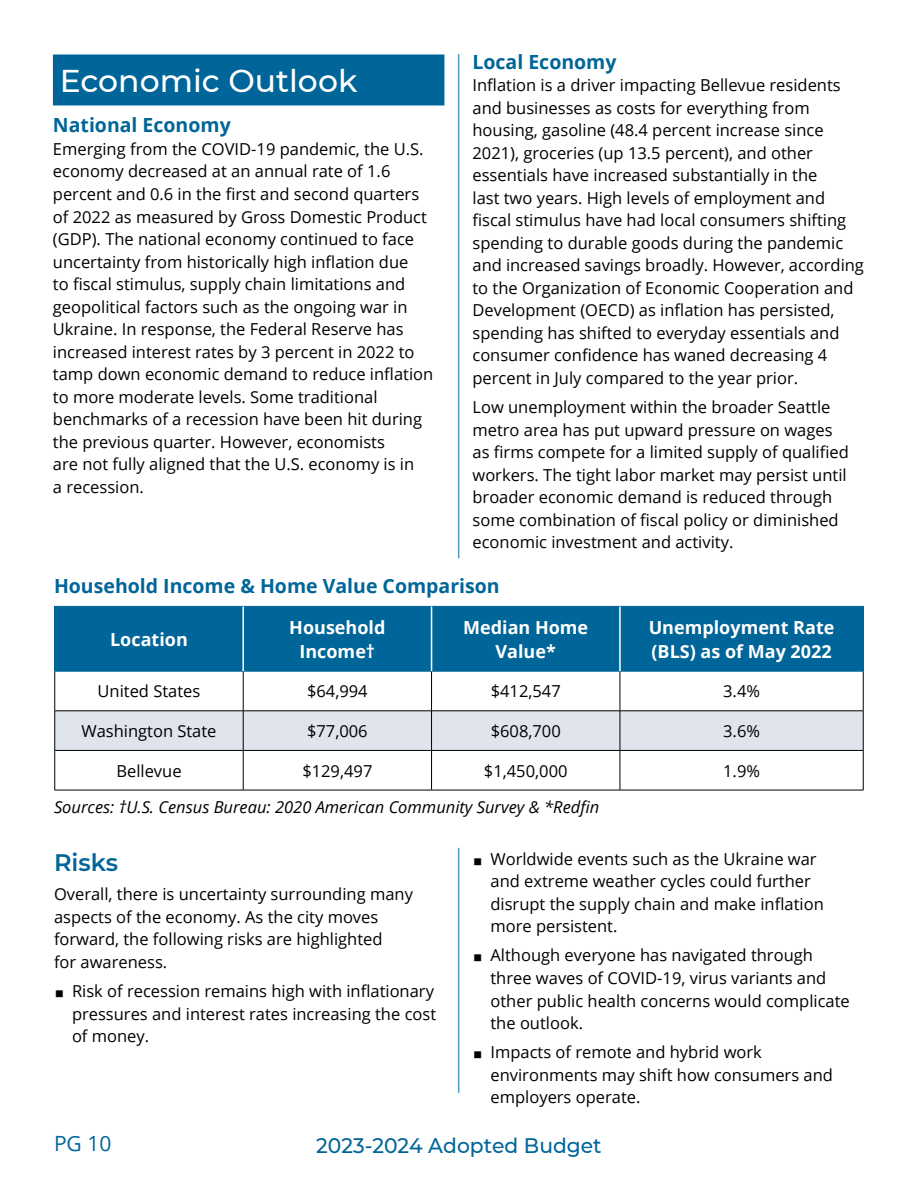
<style>
.page{position:relative;width:918px;height:1188px;background:#fff}
.page>*{position:absolute;margin:0;border:0;box-sizing:border-box;transform-origin:0 0}
.section_headlines_h2{font:500 31.5px "Montserrat";color:#fff}
.subheads_blue_h3{font:600 24px "Montserrat";color:#006598}
.t1{font:500 21px "Montserrat";color:#006598}
.t2{font:21px "Open Sans";color:#006598}
.overall_text_no_spac{font:700 19.5px "Open Sans";color:#006598}
.Table_title_p{font:700 18px/24px "Open Sans";color:#fff;text-align:center}
.overall_text{font:16.5px/22.5px "Open Sans";color:#000}
.Table_text{font:16.5px "Open Sans";color:#000}
.photo_caption__sourc{font:italic 16.5px "Open Sans";color:#000}
</style>
<div class="page">
<div style="left:53px;top:54px;width:391px;height:51px;background:#006598"></div>
<hr style="left:458px;top:54px;width:1px;height:504px;background:#4e9ebc">
<div style="left:56px;top:607px;width:806px;height:64px;background:#006598"></div>
<div style="left:55px;top:712px;width:808px;height:38px;background:#e0e5ed"></div>
<hr style="left:243px;top:671px;width:1px;height:40px;background:#000">
<hr style="left:431px;top:671px;width:1px;height:40px;background:#000">
<hr style="left:620px;top:671px;width:1px;height:40px;background:#000">
<hr style="left:243px;top:711px;width:1px;height:39px;background:#000">
<hr style="left:431px;top:711px;width:1px;height:39px;background:#000">
<hr style="left:620px;top:711px;width:1px;height:39px;background:#000">
<hr style="left:243px;top:751px;width:1px;height:39px;background:#000">
<hr style="left:431px;top:751px;width:1px;height:39px;background:#000">
<hr style="left:620px;top:751px;width:1px;height:39px;background:#000">
<hr style="left:54px;top:671px;width:1px;height:40px;background:#000">
<hr style="left:863px;top:671px;width:1px;height:40px;background:#000">
<hr style="left:54px;top:751px;width:1px;height:39px;background:#000">
<hr style="left:863px;top:751px;width:1px;height:39px;background:#000">
<hr style="left:55px;top:790px;width:188px;height:1px;background:#000">
<hr style="left:243px;top:790px;width:189px;height:1px;background:#000">
<hr style="left:432px;top:790px;width:188px;height:1px;background:#000">
<hr style="left:620px;top:790px;width:243px;height:1px;background:#000">
<hr style="left:54px;top:606px;width:189px;height:1px;background:#006598">
<hr style="left:243px;top:606px;width:189px;height:1px;background:#006598">
<hr style="left:432px;top:606px;width:188px;height:1px;background:#006598">
<hr style="left:620px;top:606px;width:244px;height:1px;background:#006598">
<hr style="left:54px;top:671px;width:189px;height:1px;background:#006598">
<hr style="left:243px;top:671px;width:189px;height:1px;background:#006598">
<hr style="left:432px;top:671px;width:188px;height:1px;background:#006598">
<hr style="left:620px;top:671px;width:244px;height:1px;background:#006598">
<hr style="left:54px;top:607px;width:2px;height:64px;background:#006598">
<hr style="left:862px;top:607px;width:2px;height:64px;background:#006598">
<hr style="left:242px;top:607px;width:2px;height:64px;background:#fff">
<hr style="left:431px;top:607px;width:1px;height:64px;background:#fff">
<hr style="left:619px;top:607px;width:2px;height:64px;background:#fff">
<hr style="left:55px;top:711px;width:188px;height:1px;background:#000">
<hr style="left:54px;top:711px;width:1px;height:39px;background:#000">
<hr style="left:243px;top:711px;width:189px;height:1px;background:#000">
<hr style="left:432px;top:711px;width:188px;height:1px;background:#000">
<hr style="left:620px;top:711px;width:243px;height:1px;background:#000">
<hr style="left:863px;top:711px;width:1px;height:39px;background:#000">
<hr style="left:55px;top:750px;width:188px;height:1px;background:#000">
<hr style="left:243px;top:750px;width:189px;height:1px;background:#000">
<hr style="left:432px;top:750px;width:188px;height:1px;background:#000">
<hr style="left:620px;top:750px;width:243px;height:1px;background:#000">
<hr style="left:458px;top:848px;width:1px;height:245px;background:#4e9ebc">
<p class="overall_text_no_spac" style="left:472px;top:48px;width:146px">Local Economy</p>
<p class="overall_text" style="left:472px;top:74px;width:393px">Inflation is a driver impacting Bellevue residents and businesses as costs for everything from housing, gasoline (48.4 percent increase since 2021), groceries (up 13.5 percent), and other essentials have increased substantially in the<br>last two years. High levels of employment and fiscal stimulus have had local consumers shifting spending to durable goods during the pandemic and increased savings broadly. However, according to the Organization of Economic Cooperation and Development (OECD) as inflation has persisted, spending has shifted to everyday essentials and consumer confidence has waned decreasing 4 percent in July compared to the year prior.</p>
<p class="overall_text" style="left:472px;top:396px;width:378px">Low unemployment within the broader Seattle metro area has put upward pressure on wages as firms compete for a limited supply of qualified workers. The tight labor market may persist until broader economic demand is reduced through some combination of fiscal policy or diminished economic investment and activity.</p>
<p class="overall_text_no_spac" style="left:54px;top:572px;width:447px">Household Income &amp; Home Value Comparison</p>
<p class="Table_title_p" style="left:110px;top:627px;width:79px">Location</p>
<h2 class="section_headlines_h2" style="left:60px;top:59px;width:299px">Economic Outlook</h2>
<p class="overall_text_no_spac" style="left:53px;top:112px;width:179px">National Economy</p>
<p class="overall_text" style="left:53px;top:137px;width:382px">Emerging from the COVID-19 pandemic, the U.S. economy decreased at an annual rate of 1.6 percent and 0.6 in the first and second quarters of 2022 as measured by Gross Domestic Product (GDP). The national economy continued to face uncertainty from historically high inflation due<br>to fiscal stimulus, supply chain limitations and geopolitical factors such as the ongoing war in Ukraine. In response, the Federal Reserve has increased interest rates by 3 percent in 2022 to tamp down economic demand to reduce inflation to more moderate levels. Some traditional benchmarks of a recession have been hit during the previous quarter. However, economists<br>are not fully aligned that the U.S. economy is in<br>a recession.</p>
<p class="Table_title_p" style="left:289px;top:615px;width:98px">Household<br>Income†</p>
<p class="Table_title_p" style="left:463px;top:615px;width:127px">Median Home<br>Value*</p>
<p class="Table_title_p" style="left:649px;top:615px;width:187px;text-align:left">Unemployment Rate (BLS) as of May 2022</p>
<p class="Table_text" style="left:98px;top:680px;width:104px">United States</p>
<p class="Table_text" style="left:307px;top:680px;width:62px">$64,994</p>
<p class="Table_text" style="left:491px;top:680px;width:72px">$412,547</p>
<p class="Table_text" style="left:723px;top:680px;width:38px">3.4%</p>
<p class="Table_text" style="left:81px;top:720px;width:137px">Washington State</p>
<p class="Table_text" style="left:307px;top:720px;width:62px">$77,006</p>
<p class="Table_text" style="left:491px;top:720px;width:72px">$608,700</p>
<p class="Table_text" style="left:723px;top:720px;width:38px">3.6%</p>
<p class="Table_text" style="left:116px;top:759px;width:67px">Bellevue</p>
<p class="Table_text" style="left:302px;top:759px;width:72px">$129,497</p>
<p class="Table_text" style="left:484px;top:759px;width:85px">$1,450,000</p>
<p class="Table_text" style="left:723px;top:759px;width:38px">1.9%</p>
<p class="photo_caption__sourc" style="left:54px;top:795px;width:547px">Sources: †U.S. Census Bureau: 2020 American Community Survey &amp; *Redfin</p>
<h3 class="subheads_blue_h3" style="left:54px;top:845px;width:66px">Risks</h3>
<p class="overall_text" style="left:54px;top:883px;width:361px">Overall, there is uncertainty surrounding many aspects of the economy. As the city moves forward, the following risks are highlighted<br>for awareness.</p>
<p class="overall_text" style="left:72px;top:979px;width:366px;text-indent:-18px">◼ Risk of recession remains high with inflationary pressures and interest rates increasing the cost of money.</p>
<p class="overall_text" style="left:491px;top:847px;width:335px;text-indent:-18px">◼ Worldwide events such as the Ukraine war and extreme weather cycles could further disrupt the supply chain and make inflation more persistent.</p>
<p class="overall_text" style="left:491px;top:944px;width:361px;text-indent:-18px">◼ Although everyone has navigated through three waves of COVID-19, virus variants and other public health concerns would complicate the outlook.</p>
<p class="overall_text" style="left:491px;top:1041px;width:344px;text-indent:-18px">◼ Impacts of remote and hybrid work environments may shift how consumers and employers operate.</p>
<p class="t2" style="left:54px;top:1129px;width:59px">PG 10</p>
<p class="t1" style="left:316px;top:1130px;width:287px">2023-2024 Adopted Budget</p>
</div>
